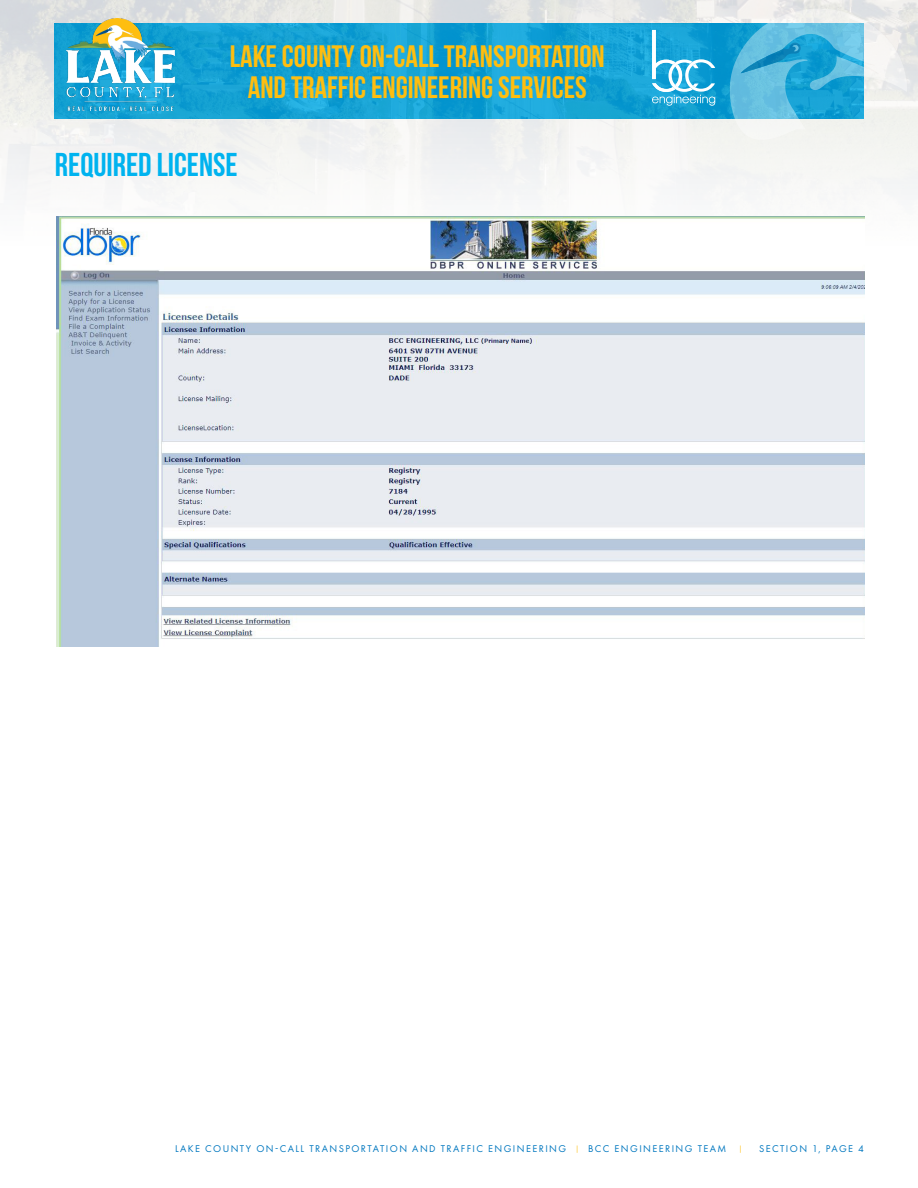
<style>
.page{position:relative;width:918px;height:1188px;background:#fff}
.page>*{position:absolute;margin:0;border:0;box-sizing:border-box;transform-origin:0 0}
.t1{font:700 33px "Bebas Neue";color:#00b3ef}
.t2{font:700 30.9px/30.9px "Bebas Neue";color:#febe10;text-align:center}
.t3{font:10.2px "Futura PT";letter-spacing:.14em;color:#0177bf}
.s1{font-size:7.35px;color:#febe10}
</style>
<div class="page">
<img style="left:0;top:0;width:918px;height:291px">
<img style="left:55px;top:24px;width:674px;height:95px">
<svg style="left:729px;top:7px;width:178px;height:134px"></svg>
<img style="left:66px;top:18px;width:108px;height:93px">
<svg style="left:652px;top:30px;width:63px;height:76px;background:#44b4de"></svg>
<img style="left:57px;top:216px;width:807px;height:431px">
<h2 class="t2" style="left:230px;top:40px;width:377px">LAKE COUNTY ON-CALL TRANSPORTATION<br>AND TRAFFIC ENGINEERING SERVICES</h2>
<p class="t1" style="left:55px;top:146px;width:184px">REQUIRED LICENSE</p>
<p class="t3" style="left:175px;top:1143px;width:393px">LAKE COUNTY ON-CALL TRANSPORTATION AND TRAFFIC ENGINEERING</p>
<p class="t3" style="left:576px;top:1143px;width:168px"><span class="s1">|</span> BCC ENGINEERING TEAM <span class="s1">|</span></p>
<p class="t3" style="left:759px;top:1143px;width:106px">SECTION 1, PAGE 4</p>
</div>
